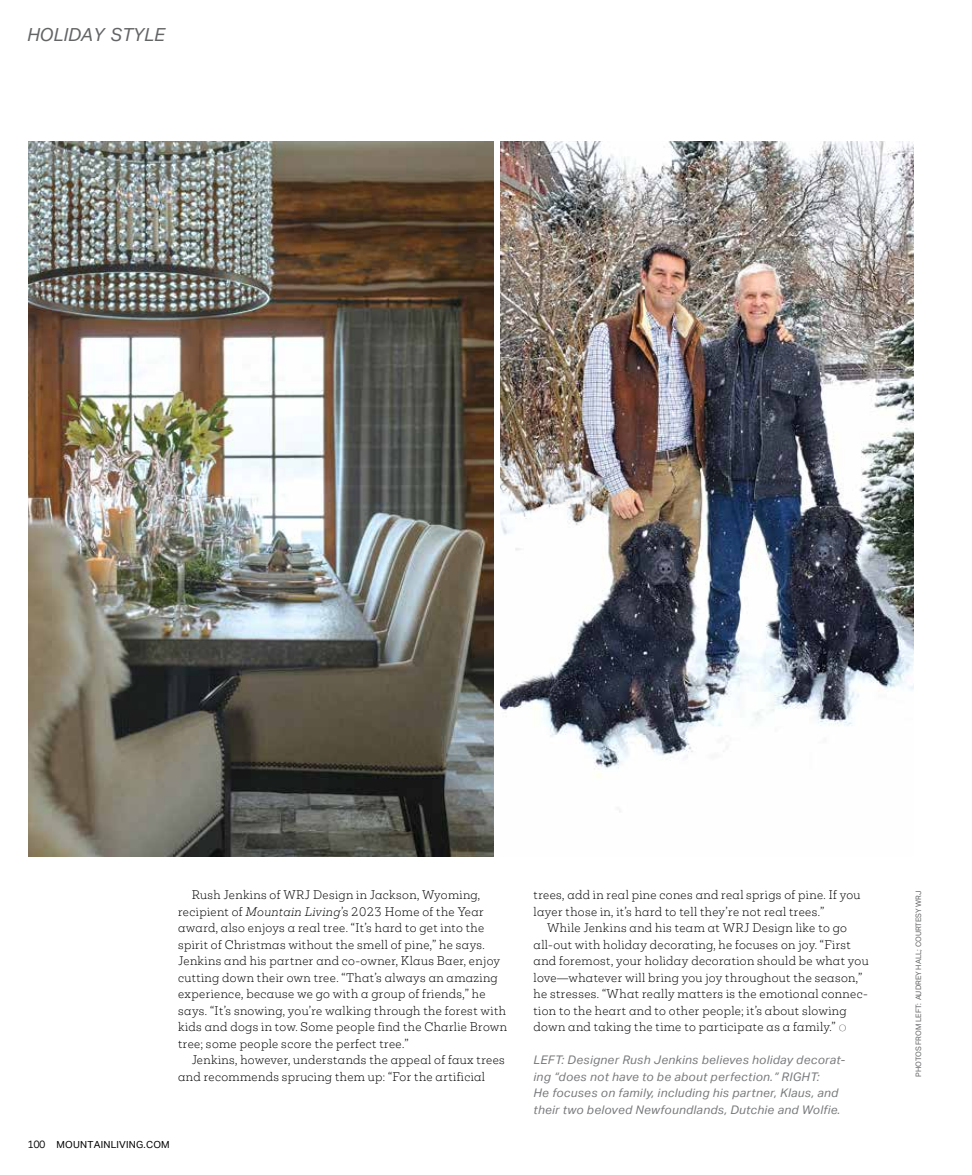
<style>
.page{position:relative;width:972px;height:1175px;background:#fff}
.page>*{position:absolute;margin:0;border:0;box-sizing:border-box;transform-origin:0 0}
.t1{font:italic 18px "Aktiv Grotesk";color:#636466}
.t2{font:italic 11.85px/16.5px "Aktiv Grotesk";letter-spacing:.03em;color:#77787b}
.t3{font:300 11.4px/16.5px "Mokoko";letter-spacing:.035em;color:#000}
.t4{font:9.75px "Aktiv Grotesk";letter-spacing:.02em;color:#000}
.t5{font:7.5px "Aktiv Grotesk";color:#636466}
.s1{font-style:italic}
.s2{font-family:"Mokoko"}
.s3{font-family:"Aktiv Grotesk Ex Hair";font-weight:400;font-size:11.85px}
</style>
<div class="page">
<img style="left:28px;top:141px;width:466px;height:715px">
<img style="left:500px;top:141px;width:413px;height:671px">
<h1 class="t1" style="left:27px;top:24px;width:139px">HOLIDAY STYLE</h1>
<p class="t3" style="left:178px;top:886px;width:330px;text-indent:13px">Rush Jenkins of WRJ Design in Jackson, Wyoming, recipient of <span class="s1">Mountain Living</span>’s 2023 Home of the Year award, also enjoys a real tree. “It’s hard to get into the spirit of Christmas without the smell of pine,” he says.<br>Jenkins and his partner and co-owner, Klaus Baer, enjoy cutting down their own tree. “That’s always an amazing experience, because we go with a group of friends,” he says. “It’s snowing, you’re walking through the forest with kids and dogs in tow. Some people find the Charlie Brown tree; some people score the perfect tree.”</p>
<p class="t3" style="left:178px;top:1051px;width:328px;text-indent:13px">Jenkins, however, understands the appeal of faux trees and recommends sprucing them up: “For the artificial</p>
<p class="t4" style="left:27px;top:1138px;width:144px"><span class="s2">100</span> MOUNTAINLIVING.COM</p>
<p class="t3" style="left:534px;top:886px;width:328px">trees, add in real pine cones and real sprigs of pine. If you layer those in, it’s hard to tell they’re not real trees.”</p>
<p class="t3" style="left:534px;top:919px;width:337px;text-indent:14px">While Jenkins and his team at WRJ Design like to go all-out with holiday decorating, he focuses on joy. “First and foremost, your holiday decoration should be what you love—whatever will bring you joy throughout the season,” he stresses. “What really matters is the emotional connec&shy;tion to the heart and to other people; it’s about slowing down and taking the time to participate as a family.” <span class="s3">o</span></p>
<p class="t2" style="left:534px;top:1051px;width:313px">LEFT: Designer Rush Jenkins believes holiday decorat&shy;ing “does not have to be about perfection.” RIGHT:<br>He focuses on family, including his partner, Klaus, and their two beloved Newfoundlands, Dutchie and Wolfie.</p>
<p class="t5" style="left:914px;top:1076px;width:188px;rotate:-90deg">PHOTOS FROM LEFT: AUDREY HALL; COURTESY WRJ</p>
</div>
